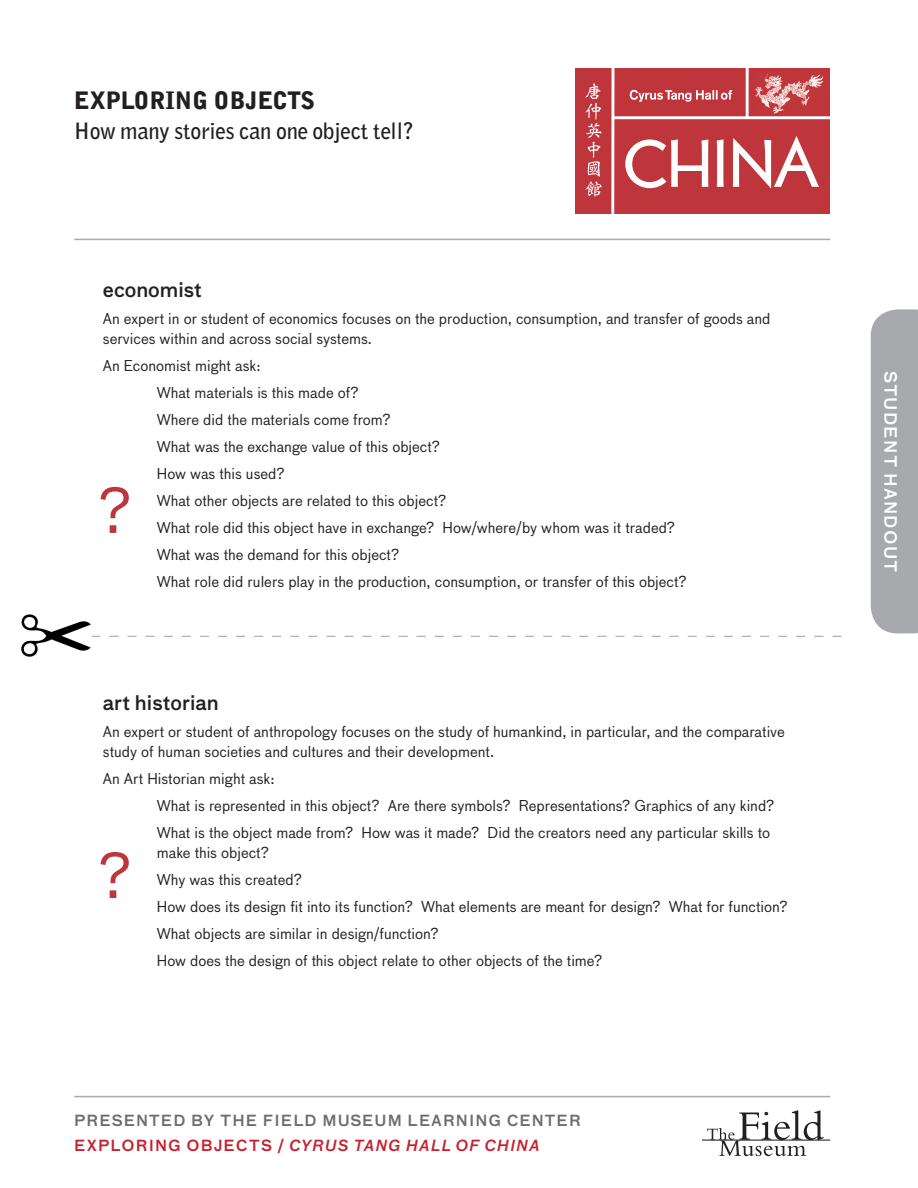
<style>
.page{position:relative;width:918px;height:1188px;background:#fff}
.page>*{position:absolute;margin:0;border:0;box-sizing:border-box;transform-origin:0 0}
.New_Body{font:59.7px "Bau OT";color:#be353b}
.t1{font:900 24px "Bell Gothic";color:#231f20}
.t2{font:700 22.5px "Bell Gothic";letter-spacing:-.01em;color:#231f20}
.New_Body-2{font:500 19.5px "Bau OT";color:#231f20}
.tab{font:500 16.5px "Bau OT";letter-spacing:.07em;color:#fff}
.t3{font:500 15px/24.8px "Bau OT";letter-spacing:.07em;color:#6c6d70}
.New_Body-3{font:14.7px/20.2px "Bau OT";color:#231f20}
.s1{color:#c7202f}
.s2{font-style:italic;color:#c7202f}
</style>
<div class="page">
<hr style="left:702px;top:1140px;width:128px;height:1px;background:#231f20">
<svg style="left:707px;top:1110px;width:117px;height:46px"></svg>
<hr style="left:74px;top:1096px;width:756px;height:1px;background:#a8a9ad">
<div style="left:871px;top:309px;width:47px;height:324px;background:#a8a9ad"></div>
<div style="left:575px;top:68px;width:255px;height:146px;background:#be353b"></div>
<hr style="left:611px;top:68px;width:3px;height:146px;background:#fff">
<hr style="left:613px;top:116px;width:217px;height:3px;background:#fff">
<img style="left:755px;top:73px;width:68px;height:40px">
<hr style="left:746px;top:66px;width:3px;height:51px;background:#fff">
<svg style="left:625px;top:136px;width:194px;height:53px"></svg>
<svg style="left:585px;top:83px;width:17px;height:114px"></svg>
<svg style="left:630px;top:90px;width:102px;height:12px"></svg>
<hr style="left:74px;top:239px;width:756px;height:1px;background:#a8a9ad">
<img style="left:21px;top:614px;width:71px;height:43px">
<svg style="left:91px;top:636px;width:750px;height:1px"></svg>
<h2 class="t1" style="left:74px;top:84px;width:243px">EXPLORING OBJECTS</h2>
<h3 class="t2" style="left:74px;top:115px;width:342px">How many stories can one object tell?</h3>
<p class="New_Body-2" style="left:103px;top:278px;width:101px">economist</p>
<p class="New_Body-3" style="left:103px;top:309px;width:669px">An expert in or student of economics focuses on the production, consumption, and transfer of goods and services within and across social systems.</p>
<p class="New_Body-3" style="left:103px;top:356px;width:159px">An Economist might ask:</p>
<p class="New_Body-3" style="left:157px;top:383px;width:203px">What materials is this made of?</p>
<p class="New_Body-3" style="left:157px;top:410px;width:235px">Where did the materials come from?</p>
<p class="New_Body-3" style="left:157px;top:437px;width:285px">What was the exchange value of this object?</p>
<p class="New_Body-3" style="left:157px;top:464px;width:129px">How was this used?</p>
<p class="New_Body-3" style="left:157px;top:491px;width:291px">What other objects are related to this object?</p>
<p class="New_Body-3" style="left:157px;top:518px;width:520px">What role did this object have in exchange? How/where/by whom was it traded?</p>
<p class="New_Body-3" style="left:157px;top:545px;width:244px">What was the demand for this object?</p>
<p class="New_Body-3" style="left:157px;top:572px;width:531px">What role did rulers play in the production, consumption, or transfer of this object?</p>
<p class="New_Body" style="left:98px;top:476px;width:35px">?</p>
<p class="New_Body-2" style="left:103px;top:691px;width:118px">art historian</p>
<p class="New_Body-3" style="left:103px;top:721px;width:683px">An expert or student of anthropology focuses on the study of humankind, in particular, and the comparative study of human societies and cultures and their development.</p>
<p class="New_Body-3" style="left:103px;top:768px;width:173px">An Art Historian might ask:</p>
<p class="New_Body-3" style="left:157px;top:795px;width:619px">What is represented in this object? Are there symbols? Representations? Graphics of any kind?</p>
<p class="New_Body-3" style="left:157px;top:822px;width:615px">What is the object made from? How was it made? Did the creators need any particular skills to make this object?</p>
<p class="New_Body-3" style="left:157px;top:870px;width:146px">Why was this created?</p>
<p class="New_Body-3" style="left:157px;top:897px;width:632px">How does its design fit into its function? What elements are meant for design? What for function?</p>
<p class="New_Body-3" style="left:157px;top:924px;width:283px">What objects are similar in design/function?</p>
<p class="New_Body-3" style="left:157px;top:951px;width:447px">How does the design of this object relate to other objects of the time?</p>
<p class="New_Body" style="left:98px;top:841px;width:35px">?</p>
<p class="t3" style="left:74px;top:1109px;width:508px">PRESENTED BY THE FIELD MUSEUM LEARNING CENTER<br><span class="s1">EXPLORING OBJECTS /</span> <span class="s2">CYRUS TANG HALL OF CHINA</span></p>
<p class="tab" style="left:900px;top:371px;width:203px;rotate:90deg">STUDENT HANDOUT</p>
</div>
